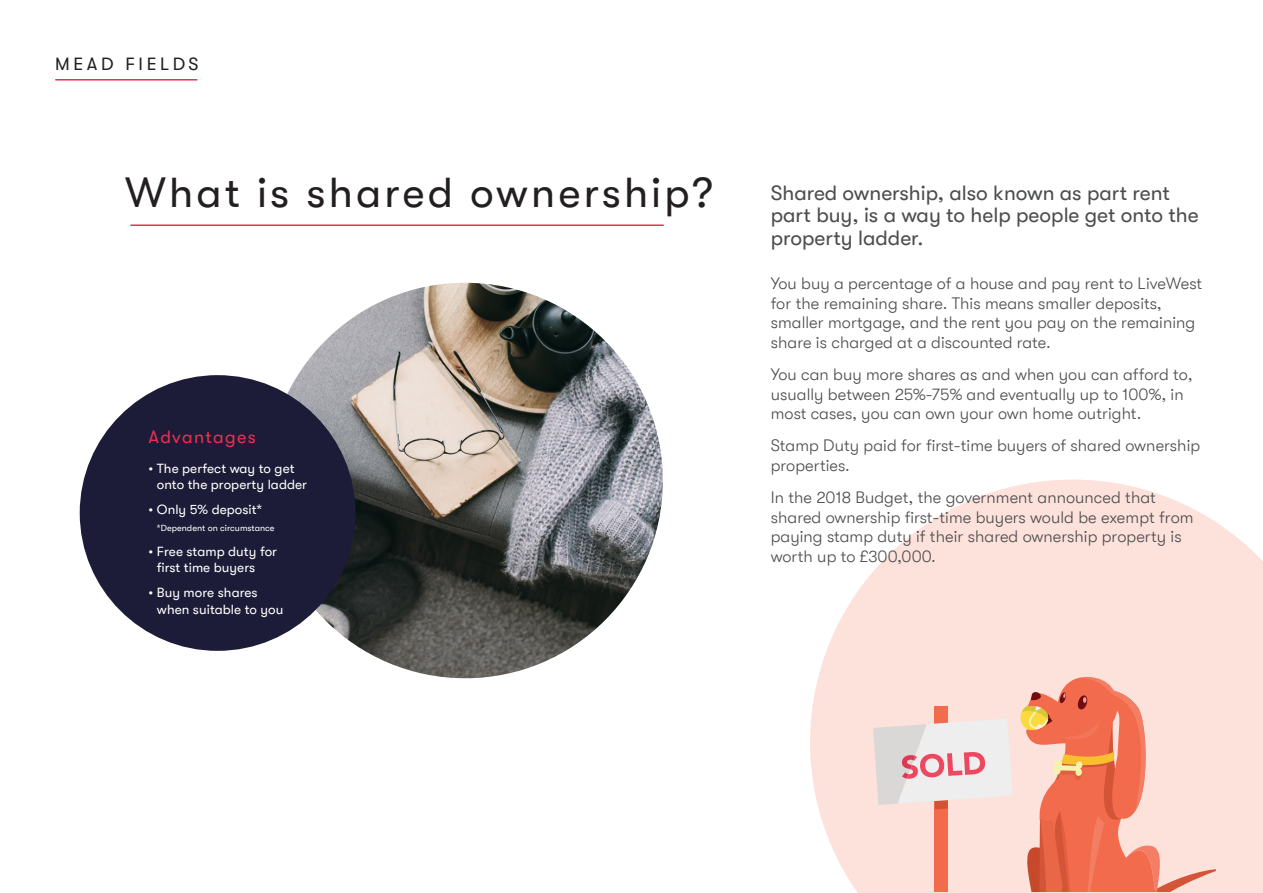
<style>
.page{position:relative;width:1263px;height:893px;background:#fff}
.page>*{position:absolute;margin:0;border:0;box-sizing:border-box;transform-origin:0 0}
.heading{font:42.6px "GT Walsheim";letter-spacing:.075em;color:#231f20}
.introduction{font:21px/22.5px "GT Walsheim";color:#4b4c4d}
.body_copy{font:18px "GT Walsheim";letter-spacing:.075em;color:#ee2d50}
.t1{font:18px "GT Walsheim";letter-spacing:.2em;color:#231f20}
.body_copy-2{font:300 16.5px/19.5px "GT Walsheim";letter-spacing:.005em;color:#4b4c4d}
.bullet_point_pullout{font:13.5px/16.5px "GT Walsheim";letter-spacing:.005em;color:#fff}
.bullet_point_pullout-2{font:9px "GT Walsheim";letter-spacing:.005em;color:#fff}
</style>
<div class="page">
<img style="left:267px;top:283px;width:396px;height:395px;border-radius:198px">
<svg style="left:810px;top:480px;width:453px;height:413px;fill:#fde1db"></svg>
<svg style="left:873px;top:677px;width:344px;height:215px;background:#f4bbae"></svg>
<hr style="left:130px;top:224px;width:534px;height:2px;background:#ee2d50">
<div style="left:80px;top:375px;width:275px;height:276px;background:#1c1c38;border-radius:50%"></div>
<hr style="left:55px;top:79px;width:142px;height:2px;background:#ee2d50">
<p class="t1" style="left:55px;top:54px;width:145px">MEAD FIELDS</p>
<p class="heading" style="left:125px;top:169px;width:589px">What is shared ownership?</p>
<p class="introduction" style="left:771px;top:181px;width:429px">Shared ownership, also known as part rent part buy, is a way to help people get onto the property ladder.</p>
<p class="body_copy" style="left:148px;top:427px;width:109px">Advantages</p>
<p class="bullet_point_pullout" style="left:157px;top:460px;width:152px;text-indent:-8px">• The perfect way to get onto the property ladder</p>
<p class="bullet_point_pullout" style="left:148px;top:501px;width:115px">• Only 5% deposit*</p>
<p class="bullet_point_pullout-2" style="left:157px;top:522px;width:119px">*Dependent on circumstance</p>
<p class="bullet_point_pullout" style="left:157px;top:543px;width:122px;text-indent:-8px">• Free stamp duty for first time buyers</p>
<p class="bullet_point_pullout" style="left:157px;top:584px;width:128px;text-indent:-8px">• Buy more shares when suitable to you</p>
<p class="body_copy-2" style="left:771px;top:274px;width:433px">You buy a percentage of a house and pay rent to LiveWest for the remaining share. This means smaller deposits, smaller mortgage, and the rent you pay on the remaining share is charged at a discounted rate.</p>
<p class="body_copy-2" style="left:771px;top:365px;width:423px">You can buy more shares as and when you can afford to, usually between 25%-75% and eventually up to 100%, in most cases, you can own your own home outright.</p>
<p class="body_copy-2" style="left:771px;top:436px;width:431px">Stamp Duty paid for first-time buyers of shared ownership properties.</p>
<p class="body_copy-2" style="left:771px;top:488px;width:424px">In the 2018 Budget, the government announced that shared ownership first-time buyers would be exempt from paying stamp duty if their shared ownership property is worth up to £300,000.</p>
</div>
